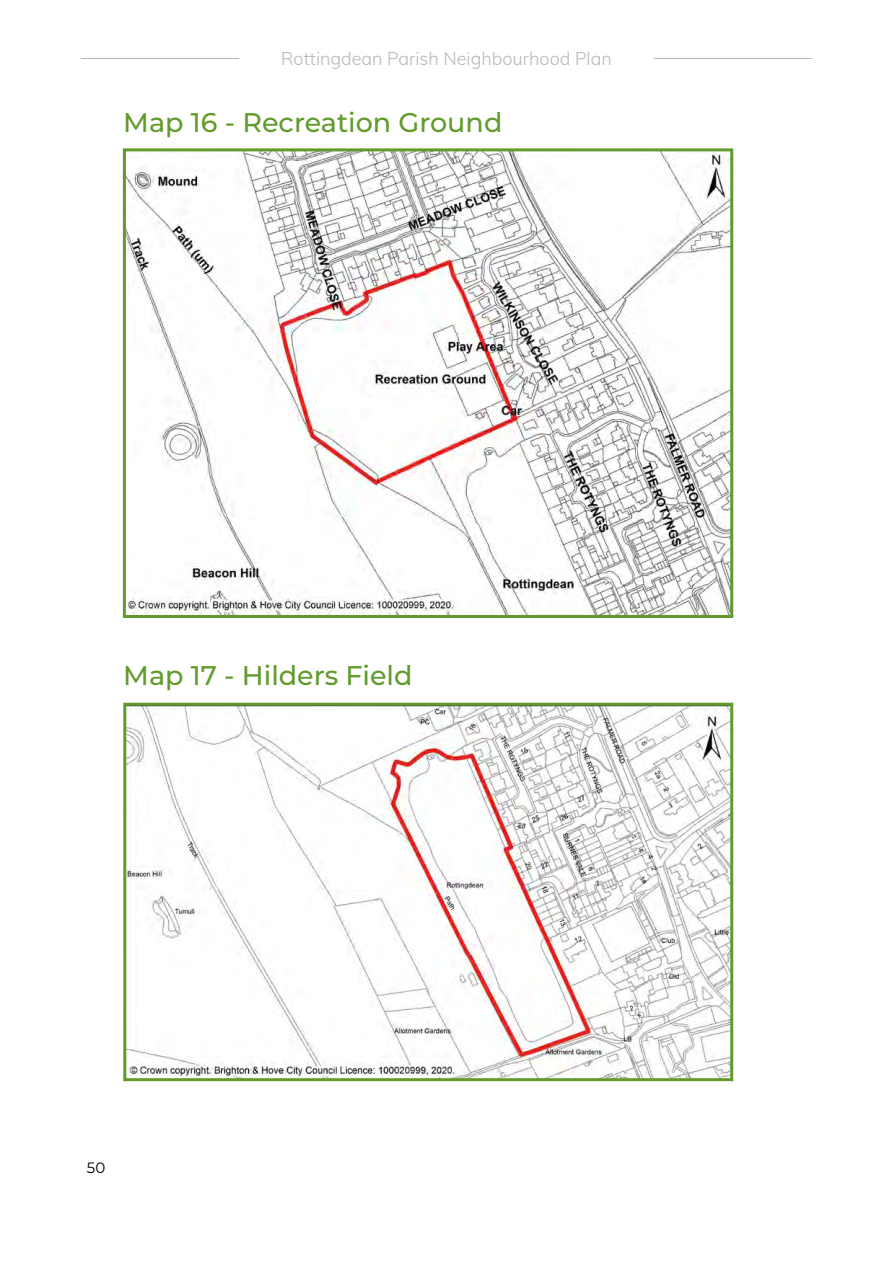
<style>
.page{position:relative;width:893px;height:1263px;background:#fff}
.page>*{position:absolute;margin:0;border:0;box-sizing:border-box;transform-origin:0 0}
.t1{font:500 27px "Montserrat";color:#619b2c}
.t2{font:300 18px "Muli";color:#b9b6b7}
.t3{font:15px "Montserrat";color:#000}
</style>
<div class="page">
<img style="left:127px;top:152px;width:602px;height:462px">
<div style="left:123px;top:148px;width:610px;height:470px;border:3px solid #619b2c"></div>
<img style="left:127px;top:707px;width:602px;height:370px">
<div style="left:123px;top:703px;width:610px;height:378px;border:3px solid #619b2c"></div>
<hr style="left:81px;top:58px;width:158px;height:1px;background:#b9b6b7">
<hr style="left:654px;top:58px;width:158px;height:1px;background:#b9b6b7">
<p class="t2" style="left:281px;top:45px;width:332px">Rottingdean Parish Neighbourhood Plan</p>
<p class="t1" style="left:123px;top:104px;width:381px">Map 16 - Recreation Ground</p>
<p class="t1" style="left:123px;top:657px;width:291px">Map 17 - Hilders Field</p>
<p class="t3" style="left:87px;top:1158px;width:20px">50</p>
</div>
